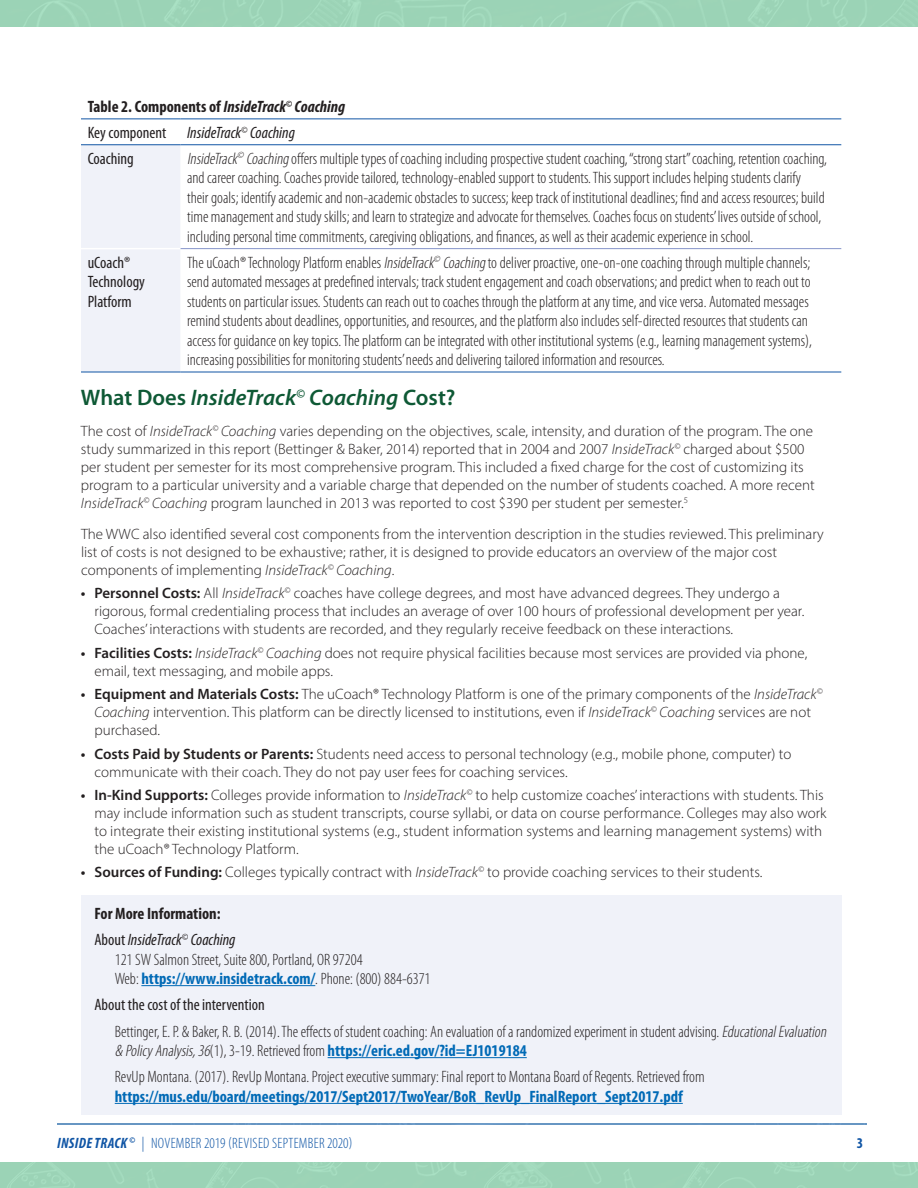
<style>
.page{position:relative;width:918px;height:1188px;background:#fff}
.page>*{position:absolute;margin:0;border:0;box-sizing:border-box;transform-origin:0 0}
.t1{font:italic 600 22.5px "Myriad Pro";color:#0e5935}
.t2{font:300 condensed 16.5px/19.5px "Myriad Pro";color:#231f20}
.t3{font:700 condensed 16.5px/25.8px "Myriad Pro";color:#231f20}
.t4{font:700 condensed 16.5px "Myriad Pro";color:#016ab6}
.t5{font:condensed 16.5px/19.5px "Myriad Pro";color:#231f20}
.t6{font:italic condensed 16.5px "Myriad Pro";color:#231f20}
.t7{font:300 15px/18px "Myriad Pro";color:#231f20}
.t8{font:300 condensed 15px "Myriad Pro";letter-spacing:.02em;color:#1055a5}
.t9{font:700 condensed 15px "Myriad Pro";color:#1055a5}
.s1{font-style:italic}
.s2{font-weight:400}
.s3{font-style:normal}
.s4{font-weight:600}
.s5{font-weight:400;font-style:italic}
.s6{font-weight:700;color:#016ab6}
.s7{font-weight:700;font-style:italic}
.s8{font-stretch:normal}
</style>
<div class="page">
<img style="left:57px;top:1124px;width:810px;height:1px">
<div style="left:0;top:1163px;width:918px;height:25px;background:#9bd3b6"></div>
<div style="left:0;top:0;width:918px;height:27px;background:#9bd3b6"></div>
<div style="left:81px;top:145px;width:99px;height:227px;background:#f0f2f9"></div>
<hr style="left:180px;top:248px;width:661px;height:1px;background:#8695ca">
<hr style="left:81px;top:248px;width:99px;height:1px;background:#fff">
<hr style="left:81px;top:372px;width:99px;height:1px;background:#1055a5">
<hr style="left:81px;top:118px;width:99px;height:1px;background:#1055a5">
<hr style="left:180px;top:118px;width:661px;height:1px;background:#1055a5">
<hr style="left:81px;top:144px;width:99px;height:1px;background:#1055a5">
<hr style="left:180px;top:144px;width:661px;height:1px;background:#1055a5">
<hr style="left:180px;top:372px;width:661px;height:1px;background:#1055a5">
<div style="left:81px;top:896px;width:760px;height:219px;background:#f0f2f9"></div>
<hr style="left:141px;top:985px;width:174px;height:1px;background:#016ab6">
<hr style="left:328px;top:1057px;width:199px;height:1px;background:#016ab6">
<hr style="left:115px;top:1103px;width:568px;height:1px;background:#016ab6">
<p class="t3" style="left:88px;top:93px;width:259px">Table 2. Components of <span class="s1">InsideTrack</span><sup>©</sup> <span class="s1">Coaching<br></span><span class="s2">Key component</span></p>
<p class="t6" style="left:187px;top:123px;width:109px">InsideTrack<sup>©</sup> Coaching</p>
<p class="t5" style="left:88px;top:148px;width:48px">Coaching</p>
<p class="t2" style="left:187px;top:149px;width:641px"><span class="s1">InsideTrack</span><sup>©</sup> <span class="s1">Coaching</span>offers multiple types of coaching including prospective student coaching, “strong start” coaching, retention coaching, and career coaching. Coaches provide tailored, technology-enabled support to students. This support includes helping students clarify<br>their goals; identify academic and non-academic obstacles to success; keep track of institutional deadlines; find and access resources; build time management and study skills; and learn to strategize and advocate for themselves. Coaches focus on students’ lives outside of school, including personal time commitments, caregiving obligations, and finances, as well as their academic experience in school.</p>
<p class="t5" style="left:88px;top:252px;width:59px">uCoach®<br>Technology<br>Platform</p>
<p class="t2" style="left:187px;top:252px;width:626px">The uCoach® Technology Platform enables <span class="s1">InsideTrack</span><sup>©</sup> <span class="s1">Coaching</span>to deliver proactive, one-on-one coaching through multiple channels; send automated messages at predefined intervals; track student engagement and coach observations; and predict when to reach out to students on particular issues. Students can reach out to coaches through the platform at any time, and vice versa. Automated messages remind students about deadlines, opportunities, and resources, and the platform also includes self-directed resources that students can access for guidance on key topics. The platform can be integrated with other institutional systems (e.g., learning management systems), increasing possibilities for monitoring students’ needs and delivering tailored information and resources.</p>
<h1 class="t1" style="left:81px;top:384px;width:376px"><span class="s3">What Does</span> InsideTrack<sup>©</sup> Coaching <span class="s3">Cost?</span></h1>
<p class="t7" style="left:81px;top:421px;width:735px">The cost of <span class="s1">InsideTrack</span><sup>©</sup> <span class="s1">Coaching</span> varies depending on the objectives, scale, intensity, and duration of the program. The one study summarized in this report (Bettinger &amp; Baker, 2014) reported that in 2004 and 2007 <span class="s1">InsideTrack</span><sup>©</sup> charged about $500 per student per semester for its most comprehensive program. This included a fixed charge for the cost of customizing its program to a particular university and a variable charge that depended on the number of students coached. A more recent <span class="s1">InsideTrack</span><sup>©</sup> <span class="s1">Coaching</span> program launched in 2013 was reported to cost $390 per student per semester. <sup>5</sup></p>
<p class="t7" style="left:81px;top:525px;width:744px">The WWC also identified several cost components from the intervention description in the studies reviewed. This preliminary list of costs is not designed to be exhaustive; rather, it is designed to provide educators an overview of the major cost components of implementing <span class="s1">InsideTrack</span><sup>©</sup> <span class="s1">Coaching</span>.</p>
<p class="t7" style="left:95px;top:584px;width:711px;text-indent:-14px"><span class="s4">• Personnel Costs:</span> All <span class="s1">InsideTrack</span><sup>©</sup> coaches have college degrees, and most have advanced degrees. They undergo a rigorous, formal credentialing process that includes an average of over 100 hours of professional development per year.<br>Coaches’ interactions with students are recorded, and they regularly receive feedback on these interactions.</p>
<p class="t7" style="left:94px;top:644px;width:714px;text-indent:-13px"><span class="s4">• Facilities Costs:</span> <span class="s1">InsideTrack</span><sup>©</sup> <span class="s1">Coaching</span> does not require physical facilities because most services are provided via phone, email, text messaging, and mobile apps.</p>
<p class="t7" style="left:94px;top:685px;width:730px;text-indent:-13px"><span class="s4">• Equipment and Materials Costs:</span> The uCoach® Technology Platform is one of the primary components of the <span class="s1">InsideTrack</span><sup>©<br></sup><span class="s1">Coaching</span> intervention. This platform can be directly licensed to institutions, even if <span class="s1">InsideTrack</span><sup>©</sup> <span class="s1">Coaching</span> services are not purchased.</p>
<p class="t7" style="left:94px;top:744px;width:698px;text-indent:-14px"><span class="s4">• Costs Paid by Students or Parents:</span> Students need access to personal technology (e.g., mobile phone, computer) to communicate with their coach. They do not pay user fees for coaching services.</p>
<p class="t7" style="left:95px;top:786px;width:734px;text-indent:-14px"><span class="s4">• In-Kind Supports:</span> Colleges provide information to <span class="s1">InsideTrack</span><sup>©</sup> to help customize coaches’ interactions with students. This may include information such as student transcripts, course syllabi, or data on course performance. Colleges may also work to integrate their existing institutional systems (e.g., student information systems and learning management systems) with the uCoach® Technology Platform.</p>
<p class="t7" style="left:81px;top:863px;width:683px"><span class="s4">• Sources of Funding:</span> Colleges typically contract with <span class="s1">InsideTrack</span><sup>©</sup> to provide coaching services to their students.</p>
<p class="t3" style="left:94px;top:900px;width:143px;line-height:26.2px">For More Information:<br><span class="s2">About</span> <span class="s5">InsideTrack</span><sup>©</sup> <span class="s5">Coaching</span></p>
<p class="t2" style="left:115px;top:949px;width:317px">121 SW Salmon Street, Suite 800, Portland, OR 97204<br>Web: <span class="s6">https://www.insidetrack.com/</span>. Phone: (800) 884-6371</p>
<p class="t2" style="left:115px;top:992px;width:716px;line-height:26.2px;text-indent:-20px"><span class="s2">About the cost of the intervention<br></span>Bettinger, E. P. &amp; Baker, R. B. (2014). The effects of student coaching: An evaluation of a randomized experiment in student advising. <span class="s1">EducationalEvaluation</span></p>
<p class="t2" style="left:115px;top:1037px;width:591px;line-height:26.2px"><span class="s1">&amp; PolicyAnalysis,36</span>(1), 3-19. Retrieved from <span class="s6">https://eric.ed.gov/?id=EJ1019184<br></span>RevUp Montana. (2017). RevUp Montana. Project executive summary: Final report to Montana Board of Regents. Retrieved from</p>
<p class="t4" style="left:115px;top:1086px;width:570px">https://mus.edu/board/meetings/2017/Sept2017/TwoYear/BoR_RevUp_FinalReport_Sept2017.pdf</p>
<p class="t8" style="left:57px;top:1134px;width:297px"><span class="s7">INSIDE TRACK</span> <sup>©</sup> <span class="s8">|</span> NOVEMBER 2019 (REVISED SEPTEMBER 2020)</p>
<p class="t9" style="left:857px;top:1134px;width:8px">3</p>
</div>
